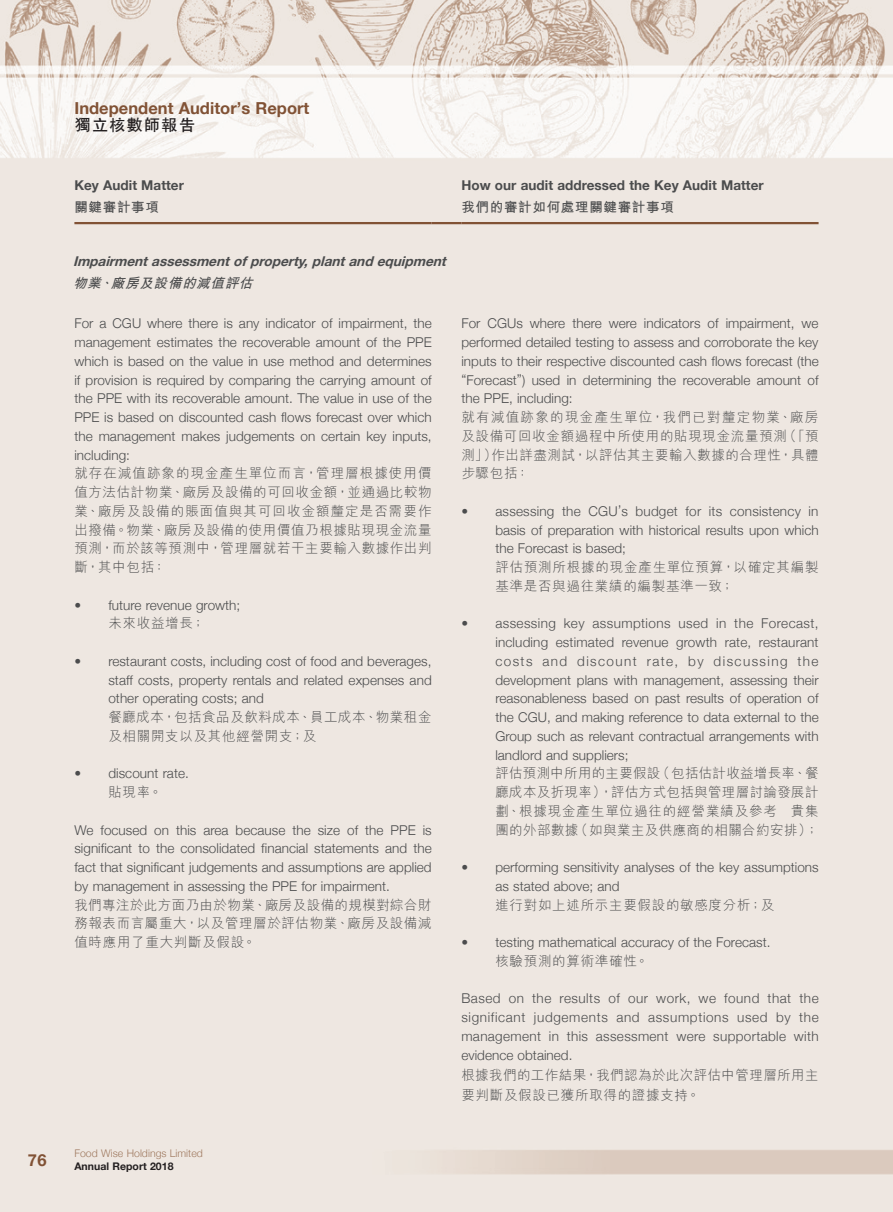
<style>
.page{position:relative;width:893px;height:1212px;background:#fff}
.page>*{position:absolute;margin:0;border:0;box-sizing:border-box;transform-origin:0 0}
.t1{font:700 16.5px "Helvetica Neue";letter-spacing:.005em;color:#815235}
.t2{font:700 16.5px "C Hei 2 HK";letter-spacing:.055em;color:#231f20}
.Body_Text{font:300 13.5px/18.8px "Helvetica Neue";letter-spacing:.005em;color:#4b4c4d;text-align:justify}
.Body_Text-2{font:300 13.5px/18.8px "M Hei HK";letter-spacing:.05em;color:#4b4c4d;text-align:justify}
.Body_Text-3{font:700 13.5px "Helvetica Neue";letter-spacing:.005em;color:#4b4c4d}
.Body_Text-4{font:italic 700 13.5px "Helvetica Neue";color:#4b4c4d}
.C_Body_Text{font:300 13.5px/20.2px "M Hei HK";letter-spacing:.03em;color:#4b4c4d}
.Body_Text-5{font:700 13.5px "M Hei HK";letter-spacing:.055em;color:#4b4c4d}
.Body_Text-6{font:italic 700 13.5px "M Hei HK";color:#4b4c4d}
.C_Body_Text-2{font:300 13.5px "M Hei HK";letter-spacing:.055em;color:#4b4c4d}
.t3{font:300 10.5px "Helvetica Neue";letter-spacing:.005em;color:#9f795f}
.t4{font:700 10.5px "Helvetica Neue";letter-spacing:.005em;color:#231f20}
</style>
<div class="page">
<img style="left:0;top:0;width:893px;height:1212px">
<hr style="left:74px;top:222px;width:358px;height:2px;background:#815235">
<hr style="left:432px;top:222px;width:29px;height:2px;background:#815235">
<hr style="left:461px;top:222px;width:358px;height:2px;background:#815235">
<p class="t1" style="left:28px;top:1147px;width:20px">76</p>
<p class="t1" style="left:74px;top:95px;width:237px">Independent Auditor’s Report</p>
<p class="t2" style="left:74px;top:116px;width:122px">獨立核數師報告</p>
<p class="Body_Text-3" style="left:74px;top:175px;width:111px">Key Audit Matter</p>
<p class="Body_Text-3" style="left:461px;top:175px;width:304px">How our audit addressed the Key Audit Matter</p>
<p class="Body_Text-5" style="left:74px;top:197px;width:86px">關鍵審計事項</p>
<p class="Body_Text-5" style="left:461px;top:197px;width:214px">我們的審計如何處理關鍵審計事項</p>
<p class="Body_Text-4" style="left:73px;top:251px;width:380px">Impairmentassessmentofproperty,plantandequipment</p>
<p class="Body_Text-6" style="left:73px;top:273px;width:185px">物業、廠房及設備的減值評估</p>
<p class="Body_Text" style="left:74px;top:313px;width:359px">For a CGU where there is any indicator of impairment, the management estimates the recoverable amount of the PPE which is based on the value in use method and determines if provision is required by comparing the carrying amount of the PPE with its recoverable amount. The value in use of the PPE is based on discounted cash flows forecast over which the management makes judgements on certain key inputs, including:</p>
<p class="Body_Text-2" style="left:74px;top:464px;width:359px">就存在減值跡象的現金產生單位而言，管理層根據使用價值方法估計物業、廠房及設備的可回收金額，並通過比較物業、廠房及設備的賬面值與其可回收金額釐定是否需要作出撥備。物業、廠房及設備的使用價值乃根據貼現現金流量預測，而於該等預測中，管理層就若干主要輸入數據作出判斷，其中包括：</p>
<p class="Body_Text" style="left:74px;top:594px;width:167px">• future revenue growth;</p>
<p class="Body_Text-2" style="left:108px;top:614px;width:98px">未來收益增長；</p>
<p class="Body_Text" style="left:108px;top:651px;width:325px;text-indent:-34px">• restaurant costs, including cost of food and beverages, staff costs, property rentals and related expenses and other operating costs; and</p>
<p class="Body_Text-2" style="left:108px;top:707px;width:325px">餐廳成本，包括食品及飲料成本、員工成本、物業租金及相關開支以及其他經營開支；及</p>
<p class="Body_Text" style="left:74px;top:763px;width:116px">• discount rate.</p>
<p class="Body_Text-2" style="left:108px;top:782px;width:55px">貼現率。</p>
<p class="Body_Text" style="left:74px;top:819px;width:359px">We focused on this area because the size of the PPE is significant to the consolidated financial statements and the fact that significant judgements and assumptions are applied by management in assessing the PPE for impairment.</p>
<p class="Body_Text-2" style="left:74px;top:895px;width:359px">我們專注於此方面乃由於物業、廠房及設備的規模對綜合財務報表而言屬重大，以及管理層於評估物業、廠房及設備減值時應用了重大判斷及假設。</p>
<p class="Body_Text" style="left:461px;top:313px;width:359px">For CGUs where there were indicators of impairment, we performed detailed testing to assess and corroborate the key inputs to their respective discounted cash flows forecast (the “Forecast”) used in determining the recoverable amount of the PPE, including:</p>
<p class="Body_Text-2" style="left:461px;top:407px;width:359px">就有減值跡象的現金產生單位，我們已對釐定物業、廠房及設備可回收金額過程中所使用的貼現現金流量預測（「預測」）作出詳盡測試，以評估其主要輸入數據的合理性，具體步驟包括：</p>
<p class="Body_Text" style="left:495px;top:501px;width:325px;text-indent:-34px">• assessing the CGU’s budget for its consistency in basis of preparation with historical results upon which the Forecast is based;</p>
<p class="Body_Text-2" style="left:495px;top:557px;width:325px">評估預測所根據的現金產生單位預算，以確定其編製基準是否與過往業績的編製基準一致；</p>
<p class="Body_Text" style="left:495px;top:613px;width:325px;text-indent:-34px">• assessing key assumptions used in the Forecast, including estimated revenue growth rate, restaurant costs and discount rate, by discussing the development plans with management, assessing their reasonableness based on past results of operation of the CGU, and making reference to data external to the Group such as relevant contractual arrangements with landlord and suppliers;</p>
<p class="Body_Text-2" style="left:495px;top:764px;width:325px">評估預測中所用的主要假設（包括估計收益增長率、餐廳成本及折現率），評估方式包括與管理層討論發展計劃、根據現金產生單位過往的經營業績及參考 貴集團的外部數據（如與業主及供應商的相關合約安排）；</p>
<p class="Body_Text" style="left:495px;top:857px;width:325px;text-indent:-34px">• performing sensitivity analyses of the key assumptions as stated above; and</p>
<p class="Body_Text-2" style="left:495px;top:895px;width:280px">進行對如上述所示主要假設的敏感度分析；及</p>
<p class="Body_Text" style="left:461px;top:932px;width:311px">• testing mathematical accuracy of the Forecast.</p>
<p class="C_Body_Text-2" style="left:495px;top:954px;width:155px">核驗預測的算術準確性。</p>
<p class="Body_Text" style="left:461px;top:988px;width:359px">Based on the results of our work, we found that the significant judgements and assumptions used by the management in this assessment were supportable with evidence obtained.</p>
<p class="C_Body_Text" style="left:461px;top:1064px;width:359px">根據我們的工作結果，我們認為於此次評估中管理層所用主要判斷及假設已獲所取得的證據支持。</p>
<p class="t3" style="left:74px;top:1144px;width:130px">Food Wise Holdings Limited</p>
<p class="t4" style="left:74px;top:1158px;width:101px">Annual Report 2018</p>
</div>
